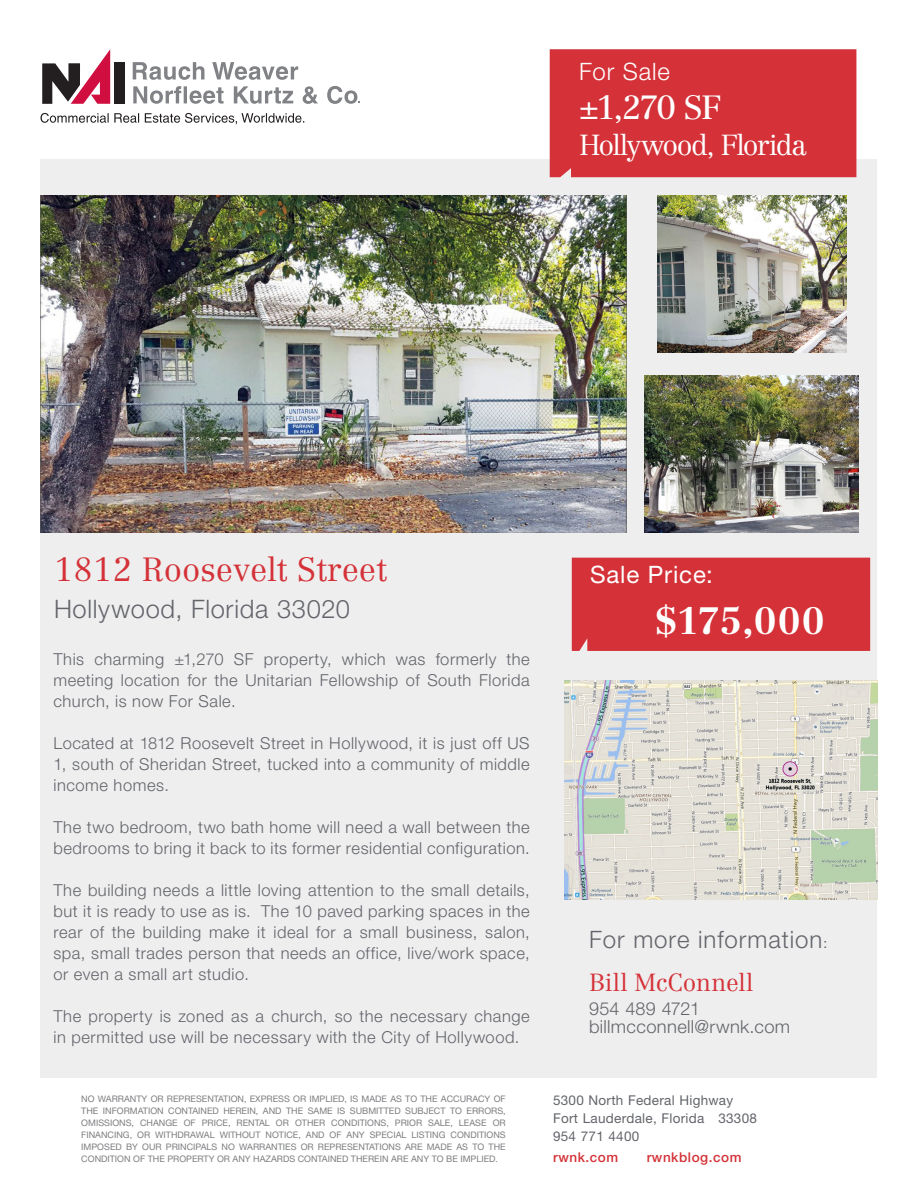
<style>
.page{position:relative;width:918px;height:1188px;background:#fff}
.page>*{position:absolute;margin:0;border:0;box-sizing:border-box;transform-origin:0 0}
.t1{font:700 37.5px "Centennial LT Std";letter-spacing:.02em;color:#fff}
.t2{font:300 33px "Centennial LT Std";color:#d43238}
.t3{font:33px "Centennial LT Std";color:#fff}
.t4{font:300 28.5px "Centennial LT Std";letter-spacing:-.055em;color:#fff}
.t5{font:300 25.5px "Helvetica Neue LT Std";letter-spacing:.025em;color:#63656a}
.t6{font:300 24.3px "Centennial LT Std";letter-spacing:-.01em;color:#d43238}
.t7{font:300 24px "Helvetica Neue LT Std";letter-spacing:.04em;color:#63656a}
.t8{font:24px "Helvetica Neue LT Std";letter-spacing:.04em;color:#fff}
.t9{font:300 24px "Helvetica Neue LT Std";letter-spacing:.04em;color:#fff}
.t10{font:300 18px "Helvetica Neue LT Std";letter-spacing:.02em;color:#63656a}
.t11{font:300 16.5px/21px "Helvetica Neue LT Std";letter-spacing:.03em;color:#63656a;text-align:justify}
.t12{font:13.5px "Helvetica Neue LT Std";letter-spacing:.02em;color:#63656a}
.t13{font:500 13.5px "Helvetica Neue LT Std";letter-spacing:.04em;color:#d43238}
.t14{font:9px/12.1px "Helvetica Neue LT Std";color:#7d7e81;text-align:justify}
.s1{font-weight:400;font-size:13.5px}
</style>
<div class="page">
<div style="left:40px;top:159px;width:838px;height:918px;background:#eeeeef"></div>
<div style="left:550px;top:49px;width:306px;height:128px;background:#d43238"></div>
<div style="left:115px;top:63px;width:10px;height:41px;background:#231f20"></div>
<svg style="left:42px;top:49px;width:68px;height:55px"></svg>
<svg style="left:133px;top:62px;width:71px;height:18px"></svg>
<svg style="left:212px;top:62px;width:86px;height:18px"></svg>
<svg style="left:40px;top:113px;width:264px;height:11px"></svg>
<svg style="left:133px;top:86px;width:227px;height:18px"></svg>
<img style="left:41px;top:195px;width:585px;height:337px">
<img style="left:564px;top:680px;width:314px;height:220px">
<img style="left:657px;top:195px;width:190px;height:157px">
<img style="left:644px;top:376px;width:214px;height:156px">
<div style="left:572px;top:558px;width:298px;height:93px;background:#d43238"></div>
<p class="t9" style="left:579px;top:56px;width:93px">For Sale</p>
<p class="t3" style="left:579px;top:88px;width:144px">±1,270 SF</p>
<p class="t4" style="left:579px;top:128px;width:230px">Hollywood, Florida</p>
<p class="t2" style="left:54px;top:550px;width:335px">1812 Roosevelt Street</p>
<p class="t5" style="left:54px;top:593px;width:297px">Hollywood, Florida 33020</p>
<p class="t11" style="left:53px;top:649px;width:478px">This charming ±1,270 SF property, which was formerly the meeting location for the Unitarian Fellowship of South Florida church, is now For Sale.</p>
<p class="t11" style="left:53px;top:733px;width:478px">Located at 1812 Roosevelt Street in Hollywood, it is just off US 1, south of Sheridan Street, tucked into a community of middle income homes.</p>
<p class="t11" style="left:53px;top:817px;width:478px">The two bedroom, two bath home will need a wall between the bedrooms to bring it back to its former residential configuration.</p>
<p class="t11" style="left:53px;top:880px;width:478px">The building needs a little loving attention to the small details, but it is ready to use as is. The 10 paved parking spaces in the rear of the building make it ideal for a small business, salon, spa, small trades person that needs an office, live/work space, or even a small art studio.</p>
<p class="t11" style="left:53px;top:1006px;width:478px">The property is zoned as a church, so the necessary change in permitted use will be necessary with the City of Hollywood.</p>
<p class="t8" style="left:590px;top:560px;width:124px">Sale Price:</p>
<p class="t1" style="left:655px;top:598px;width:171px">$175,000</p>
<p class="t7" style="left:589px;top:925px;width:240px">For more information<span class="s1">:</span></p>
<p class="t6" style="left:589px;top:968px;width:166px">Bill McConnell</p>
<p class="t10" style="left:589px;top:997px;width:113px">954 489 4721</p>
<p class="t10" style="left:589px;top:1015px;width:203px">billmcconnell@rwnk.com</p>
<p class="t14" style="left:81px;top:1092px;width:426px">NO WARRANTY OR REPRESENTATION, EXPRESS OR IMPLIED, IS MADE AS TO THE ACCURACY OF THE INFORMATION CONTAINED HEREIN, AND THE SAME IS SUBMITTED SUBJECT TO ERRORS, OMISSIONS, CHANGE OF PRICE, RENTAL OR OTHER CONDITIONS, PRIOR SALE, LEASE OR FINANCING, OR WITHDRAWAL WITHOUT NOTICE, AND OF ANY SPECIAL LISTING CONDITIONS IMPOSED BY OUR PRINCIPALS NO WARRANTIES OR REPRESENTATIONS ARE MADE AS TO THE CONDITION OF THE PROPERTY OR ANY HAZARDS CONTAINED THEREIN ARE ANY TO BE IMPLIED.</p>
<p class="t12" style="left:553px;top:1092px;width:182px">5300 North Federal Highway</p>
<p class="t12" style="left:553px;top:1110px;width:205px">Fort Lauderdale, Florida 33308</p>
<p class="t12" style="left:553px;top:1128px;width:88px">954 771 4400</p>
<p class="t13" style="left:553px;top:1149px;width:67px">rwnk.com</p>
<p class="t13" style="left:647px;top:1149px;width:96px">rwnkblog.com</p>
</div>
